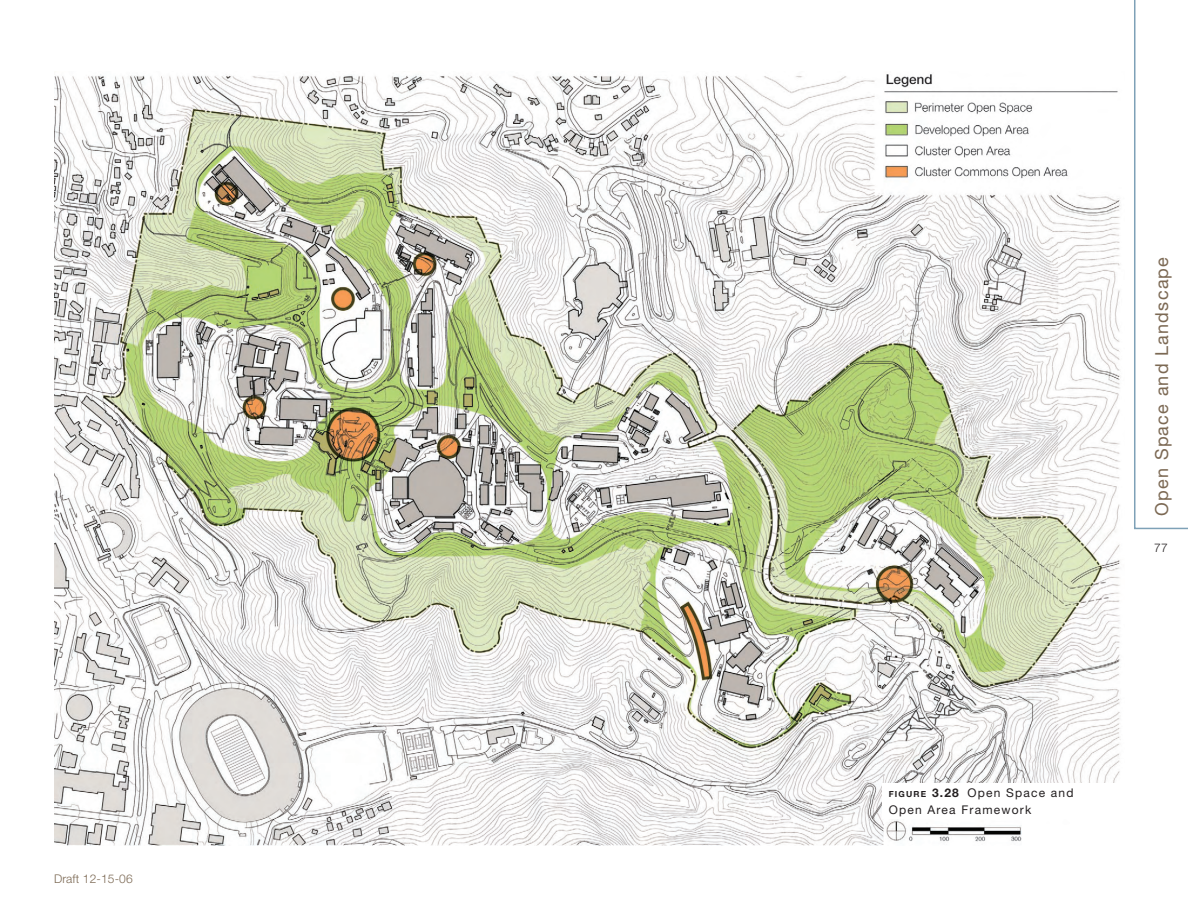
<style>
.page{position:relative;width:1188px;height:918px;background:#fff}
.page>*{position:absolute;margin:0;border:0;box-sizing:border-box;transform-origin:0 0}
.t1{font:18px "Helvetica Neue";color:#7c6954}
._9_Caption{font:12px/16.5px "Helvetica Neue";letter-spacing:.1em;color:#231f20}
.t2{font:300 12px "Helvetica Neue";letter-spacing:.01em;color:#7c6954}
.t3{font:300 12px "Helvetica Neue";color:#231f20}
.s1{font-weight:700;font-size:8.4px}
.s2{font-weight:700}
</style>
<div class="page">
<svg style="left:1134px;top:0;width:54px;height:529px"></svg>
<img style="left:54px;top:74px;width:1067px;height:771px">
<div style="left:882px;top:783px;width:257px;height:36px;background:#fff"></div>
<p class="t2" style="left:54px;top:872px;width:80px">Draft 1 2-1 5-06</p>
<p class="t1" style="left:1151px;top:516px;width:260px;rotate:-90deg">Open Space and Landscape</p>
<p class="t3" style="left:1154px;top:541px;width:8px">77</p>
<p class="_9_Caption" style="left:889px;top:785px;width:186px"><span class="s1">FIGURE</span> <span class="s2">3.28</span> Open Space and<br>Open Area Framework</p>
</div>
